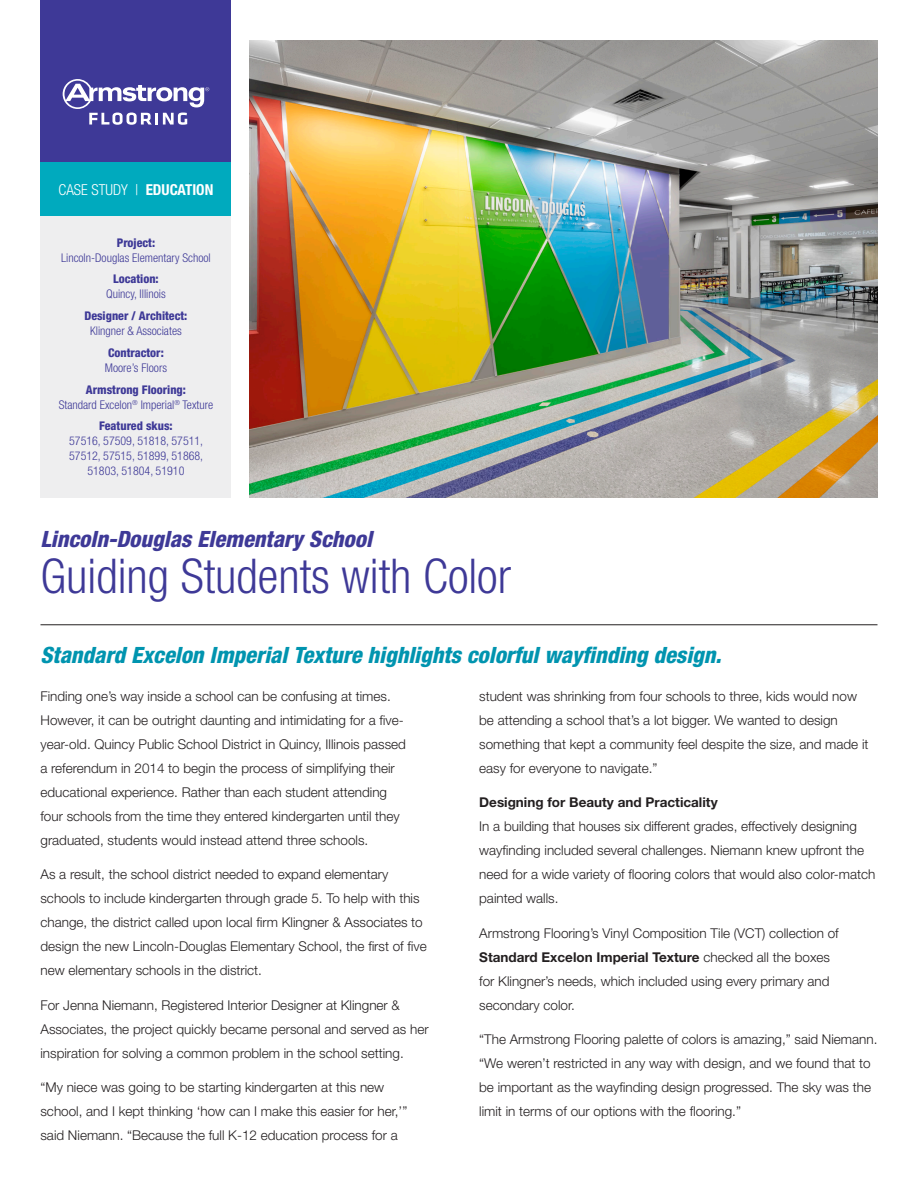
<style>
.page{position:relative;width:918px;height:1188px;background:#fff}
.page>*{position:absolute;margin:0;border:0;box-sizing:border-box;transform-origin:0 0}
.t1{font:300 condensed 48px "Helvetica Neue";color:#3e3997}
.t2{font:italic 800 condensed 22.5px "Helvetica Neue";color:#0094af}
.t3{font:italic 800 condensed 22.5px "Helvetica Neue";color:#3e3997}
.t4{font:300 condensed 15.15px "Helvetica Neue";color:#fff}
.t5{font:300 13.5px/24px "Helvetica Neue";color:#231f20}
.t6{font:300 condensed 12px/15px "Helvetica Neue";color:#3e3997;text-align:center}
.t7{font:800 condensed 12px/15px "Helvetica Neue";color:#3e3997;text-align:center}
.s1{font-weight:700}
.s2{font-weight:800}
.s3{font-weight:300}
</style>
<div class="page">
<div style="left:40px;top:0;width:191px;height:162px;background:#3e3997"></div>
<div style="left:40px;top:162px;width:191px;height:55px;background:#00aabe"></div>
<div style="left:40px;top:217px;width:191px;height:281px;background:#eeeeef"></div>
<svg style="left:63px;top:79px;width:146px;height:46px"></svg>
<hr style="left:40px;top:624px;width:838px;height:1px;background:#231f20">
<img style="left:249px;top:40px;width:629px;height:458px">
<p class="t4" style="left:59px;top:181px;width:156px">CASE STUDY | <span class="s1">EDUCATION</span></p>
<p class="t6" style="left:61px;top:235px;width:151px"><span class="s2">Project:<br></span>Lincoln-Douglas Elementary School</p>
<p class="t6" style="left:106px;top:272px;width:61px"><span class="s2">Location:<br></span>Quincy, Illinois</p>
<p class="t7" style="left:84px;top:308px;width:104px">Designer / Architect:<br><span class="s3">Klingner &amp; Associates</span></p>
<p class="t6" style="left:105px;top:345px;width:64px;text-align:left"><span class="s2">Contractor:<br></span>Moore’s Floors</p>
<p class="t6" style="left:59px;top:382px;width:156px"><span class="s2">Armstrong Flooring:<br></span>Standard Excelon<sup>®</sup> Imperial<sup>®</sup> Texture</p>
<p class="t6" style="left:69px;top:419px;width:136px"><span class="s2">Featured skus:<br></span>57516, 57509, 51818, 57511,<br>57512, 57515, 51899, 51868,<br>51803, 51804, 51910</p>
<p class="t3" style="left:40px;top:525px;width:333px">Lincoln-Douglas Elementary School</p>
<p class="t1" style="left:40px;top:549px;width:472px">Guiding Students with Color</p>
<p class="t2" style="left:40px;top:641px;width:682px">Standard Excelon Imperial Texture highlights colorful wayfinding design.</p>
<p class="t5" style="left:40px;top:684px;width:367px">Finding one’s way inside a school can be confusing at times.<br>However, it can be outright daunting and intimidating for a five&shy;year-old. Quincy Public School District in Quincy, Illinois passed a referendum in 2014 to begin the process of simplifying their educational experience. Rather than each student attending four schools from the time they entered kindergarten until they graduated, students would instead attend three schools.</p>
<p class="t5" style="left:40px;top:862px;width:388px">As a result, the school district needed to expand elementary schools to include kindergarten through grade 5. To help with this change, the district called upon local firm Klingner &amp; Associates to design the new Lincoln-Douglas Elementary School, the first of five new elementary schools in the district.</p>
<p class="t5" style="left:40px;top:993px;width:390px">For Jenna Niemann, Registered Interior Designer at Klingner &amp;<br>Associates, the project quickly became personal and served as her inspiration for solving a common problem in the school setting.</p>
<p class="t5" style="left:40px;top:1075px;width:368px">“My niece was going to be starting kindergarten at this new school, and I kept thinking ‘how can I make this easier for her,’” said Niemann. “Because the full K-12 education process for a</p>
<p class="t5" style="left:479px;top:684px;width:391px">student was shrinking from four schools to three, kids would now be attending a school that’s a lot bigger. We wanted to design something that kept a community feel despite the size, and made it easy for everyone to navigate.”</p>
<p class="t5" style="left:479px;top:790px;width:398px"><span class="s1">Designing for Beauty and Practicality<br></span>In a building that houses six different grades, effectively designing wayfinding included several challenges. Niemann knew upfront the need for a wide variety of flooring colors that would also color-match painted walls.</p>
<p class="t5" style="left:479px;top:921px;width:361px">Armstrong Flooring’s Vinyl Composition Tile (VCT) collection of <span class="s1">Standard Excelon Imperial Texture</span> checked all the boxes for Klingner’s needs, which included using every primary and secondary color.</p>
<p class="t5" style="left:479px;top:1027px;width:400px">“The Armstrong Flooring palette of colors is amazing,” said Niemann. “We weren’t restricted in any way with design, and we found that to be important as the wayfinding design progressed. The sky was the limit in terms of our options with the flooring.”</p>
</div>
